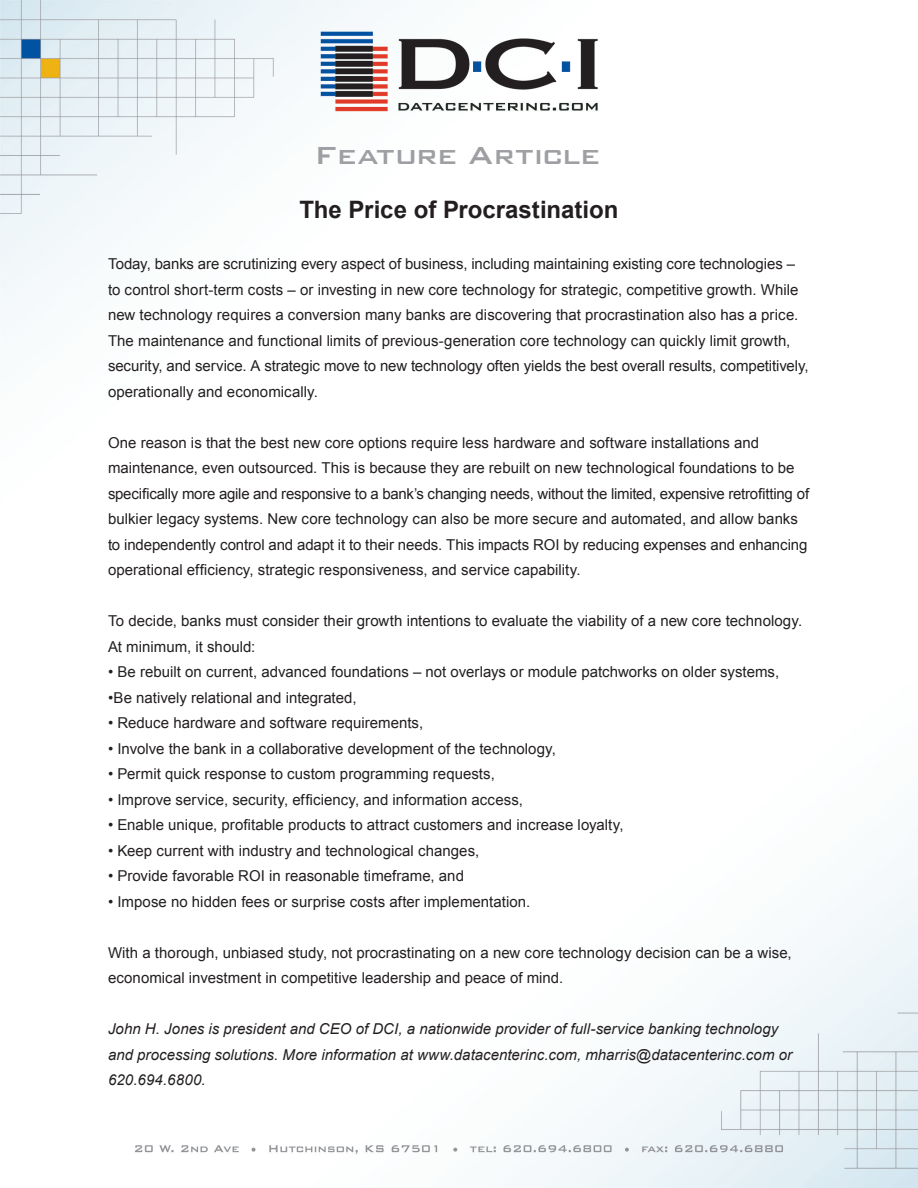
<style>
.page{position:relative;width:918px;height:1188px;background:#fff}
.page>*{position:absolute;margin:0;border:0;box-sizing:border-box;transform-origin:0 0}
.t1{font:500 33px "Bank Gothic BT";letter-spacing:-.015em;color:#9d9fa2}
.t2{font:700 24px "Arial";color:#231f20}
.t3{font:15px/25.5px "Arial";color:#231f20}
.t4{font:italic 15px/25.5px "Arial";color:#231f20}
</style>
<div class="page">
<img style="left:0;top:0;width:918px;height:1188px">
<h1 class="t1" style="left:314px;top:138px;width:287px">Feature Article</h1>
<h2 class="t2" style="left:299px;top:194px;width:321px">The Price of Procrastination</h2>
<p class="t3" style="left:108px;top:252px;width:702px">Today, banks are scrutinizing every aspect of business, including maintaining existing core technologies – to control short-term costs – or investing in new core technology for strategic, competitive growth. While new technology requires a conversion many banks are discovering that procrastination also has a price.<br>The maintenance and functional limits of previous-generation core technology can quickly limit growth, security, and service. A strategic move to new technology often yields the best overall results, competitively, operationally and economically.</p>
<p class="t3" style="left:108px;top:430px;width:703px">One reason is that the best new core options require less hardware and software installations and maintenance, even outsourced. This is because they are rebuilt on new technological foundations to be specifically more agile and responsive to a bank’s changing needs, without the limited, expensive retrofitting of bulkier legacy systems. New core technology can also be more secure and automated, and allow banks to independently control and adapt it to their needs. This impacts ROI by reducing expenses and enhancing operational efficiency, strategic responsiveness, and service capability.</p>
<p class="t3" style="left:108px;top:609px;width:696px">To decide, banks must consider their growth intentions to evaluate the viability of a new core technology.<br>At minimum, it should:</p>
<p class="t3" style="left:108px;top:660px;width:673px">• Be rebuilt on current, advanced foundations – not overlays or module patchworks on older systems,</p>
<p class="t3" style="left:108px;top:685px;width:250px">•Be natively relational and integrated,</p>
<p class="t3" style="left:108px;top:711px;width:317px">• Reduce hardware and software requirements,</p>
<p class="t3" style="left:108px;top:736px;width:449px">• Involve the bank in a collaborative development of the technology,</p>
<p class="t3" style="left:108px;top:762px;width:388px">• Permit quick response to custom programming requests,</p>
<p class="t3" style="left:108px;top:787px;width:417px">• Improve service, security, efficiency, and information access,</p>
<p class="t3" style="left:108px;top:813px;width:517px">• Enable unique, profitable products to attract customers and increase loyalty,</p>
<p class="t3" style="left:108px;top:838px;width:373px">• Keep current with industry and technological changes,</p>
<p class="t3" style="left:108px;top:864px;width:358px">• Provide favorable ROI in reasonable timeframe, and</p>
<p class="t3" style="left:108px;top:889px;width:424px">• Impose no hidden fees or surprise costs after implementation.</p>
<p class="t3" style="left:108px;top:940px;width:685px">With a thorough, unbiased study, not procrastinating on a new core technology decision can be a wise, economical investment in competitive leadership and peace of mind.</p>
<p class="t4" style="left:108px;top:1017px;width:686px">John H. Jones is president and CEO of DCI, a nationwide provider of full-service banking technology and processing solutions. More information at www.datacenterinc.com, mharris@datacenterinc.com or<br>620.694.6800.</p>
</div>
